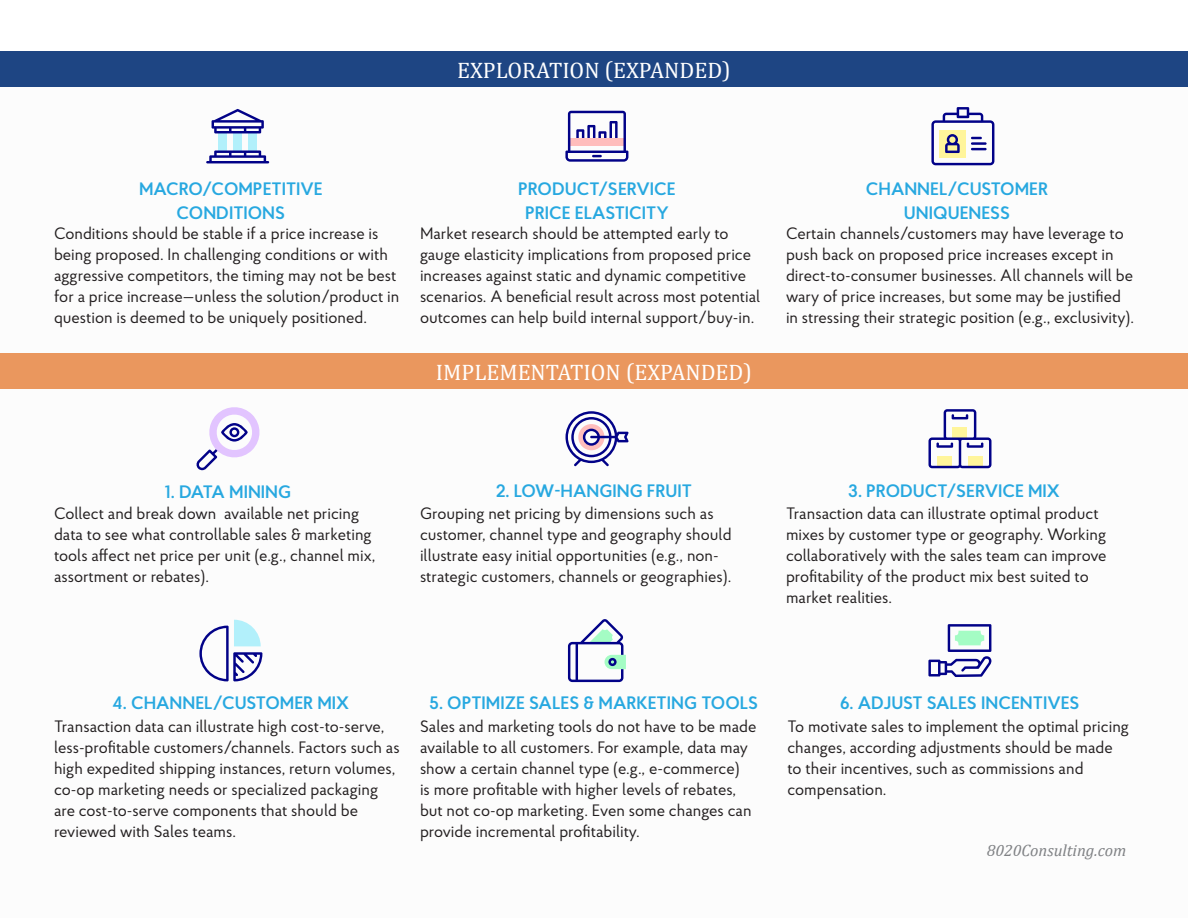
<style>
.page{position:relative;width:1188px;height:918px;background:#fff}
.page>*{position:absolute;margin:0;border:0;box-sizing:border-box;transform-origin:0 0}
.Service_Title{font:22.5px "Cambria";color:#fff}
.Service_Title-2{font:600 18px "Proba Pro";color:#27a8e0}
.Paragraph_Style_1{font:16.5px/21px "Proba Pro";color:#231f20}
.Paragraph_Style_1-2{font:italic 16.5px "Cambria";color:#808285}
</style>
<div class="page">
<div style="left:0;top:51px;width:1188px;height:36px;background:#1e4583"></div>
<div style="left:219px;top:132px;width:8px;height:20px;background:#b2f0fb"></div>
<div style="left:233px;top:132px;width:9px;height:20px;background:#b2f0fb"></div>
<div style="left:248px;top:132px;width:9px;height:20px;background:#b2f0fb"></div>
<svg style="left:212px;top:109px;width:52px;height:24px"></svg>
<svg style="left:206px;top:150px;width:63px;height:13px"></svg>
<svg style="left:565px;top:111px;width:63px;height:51px"></svg>
<svg style="left:931px;top:107px;width:63px;height:58px"></svg>
<div style="left:0;top:353px;width:1188px;height:36px;background:#ea975e"></div>
<svg style="left:196px;top:407px;width:63px;height:63px"></svg>
<svg style="left:566px;top:411px;width:62px;height:55px"></svg>
<svg style="left:199px;top:620px;width:63px;height:61px"></svg>
<svg style="left:928px;top:409px;width:63px;height:59px"></svg>
<svg style="left:568px;top:619px;width:58px;height:63px"></svg>
<svg style="left:928px;top:624px;width:63px;height:53px"></svg>
<p class="Service_Title-2" style="left:139px;top:178px;width:185px">MACRO/COMPETITIVE</p>
<p class="Service_Title-2" style="left:177px;top:201px;width:110px">CONDITIONS</p>
<p class="Service_Title" style="left:457px;top:57px;width:275px">EXPLORATION (EXPANDED)</p>
<p class="Service_Title-2" style="left:518px;top:178px;width:159px">PRODUCT/SERVICE</p>
<p class="Service_Title-2" style="left:525px;top:201px;width:145px">PRICE ELASTICITY</p>
<p class="Service_Title-2" style="left:866px;top:178px;width:184px">CHANNEL/CUSTOMER</p>
<p class="Service_Title-2" style="left:904px;top:201px;width:108px">UNIQUENESS</p>
<p class="Paragraph_Style_1" style="left:54px;top:223px;width:347px">Conditions should be stable if a price increase is being proposed. In challenging conditions or with aggressive competitors, the timing may not be best for a price increase—unless the solution/product in question is deemed to be uniquely positioned.</p>
<p class="Paragraph_Style_1" style="left:420px;top:223px;width:342px">Market research should be attempted early to gauge elasticity implications from proposed price increases against static and dynamic competitive scenarios. A beneficial result across most potential outcomes can help build internal support/buy-in.</p>
<p class="Paragraph_Style_1" style="left:786px;top:223px;width:350px">Certain channels/customers may have leverage to push back on proposed price increases except in direct-to-consumer businesses. All channels will be wary of price increases, but some may be justified in stressing their strategic position (e.g., exclusivity).</p>
<p class="Service_Title" style="left:436px;top:359px;width:318px">IMPLEMENTATION (EXPANDED)</p>
<p class="Service_Title-2" style="left:165px;top:480px;width:128px">1. DATA MINING</p>
<p class="Service_Title-2" style="left:496px;top:480px;width:197px">2. LOW-HANGING FRUIT</p>
<p class="Service_Title-2" style="left:848px;top:480px;width:213px">3. PRODUCT/SERVICE MIX</p>
<p class="Paragraph_Style_1" style="left:54px;top:503px;width:323px">Collect and break down available net pricing data to see what controllable sales &amp; marketing tools affect net price per unit (e.g., channel mix, assortment or rebates).</p>
<p class="Paragraph_Style_1" style="left:420px;top:503px;width:313px">Grouping net pricing by dimensions such as customer, channel type and geography should illustrate easy initial opportunities (e.g., non&shy;strategic customers, channels or geographies).</p>
<p class="Paragraph_Style_1" style="left:786px;top:503px;width:322px">Transaction data can illustrate optimal product mixes by customer type or geography. Working collaboratively with the sales team can improve profitability of the product mix best suited to market realities.</p>
<p class="Service_Title-2" style="left:113px;top:691px;width:238px">4. CHANNEL/CUSTOMER MIX</p>
<p class="Service_Title-2" style="left:430px;top:691px;width:330px">5. OPTIMIZE SALES &amp; MARKETING TOOLS</p>
<p class="Service_Title-2" style="left:840px;top:691px;width:241px">6. ADJUST SALES INCENTIVES</p>
<p class="Paragraph_Style_1" style="left:54px;top:716px;width:347px">Transaction data can illustrate high cost-to-serve, less-profitable customers/channels. Factors such as high expedited shipping instances, return volumes, co-op marketing needs or specialized packaging are cost-to-serve components that should be reviewed with Sales teams.</p>
<p class="Paragraph_Style_1" style="left:420px;top:716px;width:338px">Sales and marketing tools do not have to be made available to all customers. For example, data may show a certain channel type (e.g., e-commerce)<br>is more profitable with higher levels of rebates, but not co-op marketing. Even some changes can provide incremental profitability.</p>
<p class="Paragraph_Style_1" style="left:787px;top:716px;width:343px">To motivate sales to implement the optimal pricing changes, according adjustments should be made to their incentives, such as commissions and compensation.</p>
<p class="Paragraph_Style_1-2" style="left:987px;top:838px;width:141px">8020Consulting.com</p>
</div>
